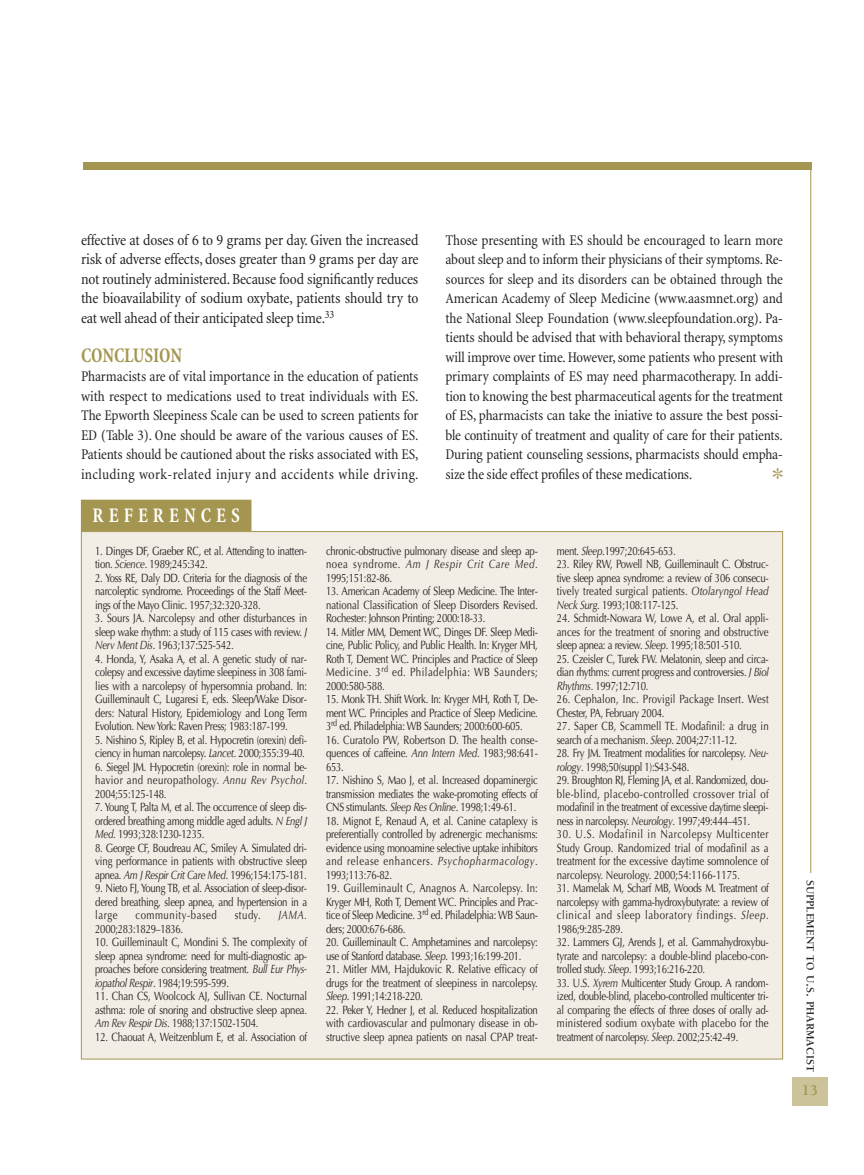
<style>
.page{position:relative;width:864px;height:1175px;background:#fff}
.page>*{position:absolute;margin:0;border:0;box-sizing:border-box;transform-origin:0 0}
.t1{font:700 condensed 21px "Minion";letter-spacing:.27em;color:#fff;scale:.9 1}
.t2{font:700 condensed 21px "Minion";letter-spacing:-.01em;color:#a49650;scale:.9 1}
.t3{font:condensed 15.75px/19.5px "Minion";letter-spacing:-.01em;color:#231f1f;text-align:justify}
.t4{font:condensed 15px/19.5px "Minion";letter-spacing:.005em;color:#231f1f;text-align:justify}
.t5{font:700 15px "Berkeley";color:#a49650}
.t6{font:15px "Monotype Sorts";color:#a49650}
.t7{font:12px/13.5px "Optima";letter-spacing:-.03em;color:#231f1f;text-align:justify;scale:.8 1}
.t8{font:12px/13.5px "Optima";letter-spacing:.01em;color:#231f1f;scale:.8 1}
.t9{font:12px/13.5px "Optima";letter-spacing:.02em;color:#231f1f;scale:.8 1}
.t10{font:12px "Optima";letter-spacing:.055em;color:#231f1f;scale:.8 1}
.t11{font:italic 12px "Optima";color:#231f1f;scale:.8 1}
.t12{font:700 11.25px "Berkeley";color:#231f1f}
.s1{font-style:italic}
.s2{font-size:15px}
</style>
<div class="page">
<div style="left:792px;top:1077px;width:36px;height:29px;background:#cdc39b"></div>
<hr style="left:810px;top:169px;width:1px;height:704px;background:#a49650">
<div style="left:83px;top:162px;width:728px;height:8px;background:#a49650"></div>
<div style="left:81px;top:500px;width:170px;height:31px;background:#a49650"></div>
<div style="left:81px;top:531px;width:702px;height:528px;background:#f2eee6"></div>
<p class="t3" style="left:81px;top:231px;width:339px">effective at doses of 6 to 9 grams per day. Given the increased risk of adverse effects, doses greater than 9 grams per day are not routinely administered. Because food significantly reduces the bioavailability of sodium oxybate, patients should try to eat well ahead of their anticipated sleep time.<sup>33</sup></p>
<h1 class="t2" style="left:81px;top:347px;width:114px">CONCLUSION</h1>
<p class="t4" style="left:81px;top:368px;width:339px">Pharmacists are of vital importance in the education of patients with respect to medications used to treat individuals with ES.<br>The Epworth Sleepiness Scale can be used to screen patients for ED (Table 3). One should be aware of the various causes of ES.<br>Patients should be cautioned about the risks associated with ES, including work-related injury and accidents while driving.</p>
<p class="t4" style="left:446px;top:231px;width:339px">Those presenting with ES should be encouraged to learn more about sleep and to inform their physicians of their symptoms. Re&shy;sources for sleep and its disorders can be obtained through the American Academy of Sleep Medicine (www.aasmnet.org) and the National Sleep Foundation (www.sleepfoundation.org). Pa&shy;tients should be advised that with behavioral therapy, symptoms will improve over time. However, some patients who present with primary complaints of ES may need pharmacotherapy. In addi&shy;tion to knowing the best pharmaceutical agents for the treatment of ES, pharmacists can take the iniative to assure the best possi&shy;ble continuity of treatment and quality of care for their patients.<br>During patient counseling sessions, pharmacists should empha&shy;size the side effect profiles of these medications.</p>
<p class="t6" style="left:772px;top:466px;width:12px">✼</p>
<h1 class="t1" style="left:93px;top:507px;width:165px">REFERENCES</h1>
<p class="t7" style="left:95px;top:545px;width:266px">1. Dinges DF, Graeber RC, et al. Attending to inatten&shy;tion. <span class="s1">Science</span>. 1989;245:342.</p>
<p class="t7" style="left:95px;top:572px;width:266px">2. Yoss RE, Daly DD. Criteria for the diagnosis of the narcoleptic syndrome. Proceedings of the Staff Meet&shy;ings of the Mayo Clinic. 1957;32:320-328.</p>
<p class="t7" style="left:95px;top:612px;width:266px">3. Sours JA. Narcolepsy and other disturbances in sleep wake rhythm: a study of 115 cases with review. <span class="s1">J Nerv Ment Dis</span>. 1963;137:525-542.</p>
<p class="t7" style="left:95px;top:653px;width:266px">4. Honda, Y, Asaka A, et al. A genetic study of nar&shy;colepsy and excessive daytime sleepiness in 308 fami&shy;lies with a narcolepsy of hypersomnia proband. In:<br>Guilleminault C, Lugaresi E, eds. Sleep/Wake Disor&shy;ders: Natural History, Epidemiology and Long Term Evolution. New York: Raven Press; 1983:187-199.</p>
<p class="t7" style="left:95px;top:734px;width:266px">5. Nishino S, Ripley B, et al. Hypocretin (orexin) defi&shy;ciency in human narcolepsy. <span class="s1">Lancet</span>. 2000;355:39-40.</p>
<p class="t7" style="left:95px;top:761px;width:266px">6. Siegel JM. Hypocretin (orexin): role in normal be&shy;havior and neuropathology. <span class="s1">Annu Rev Psychol</span>.<br>2004;55:125-148.</p>
<p class="t7" style="left:95px;top:801px;width:266px">7. Young T, Palta M, et al. The occurrence of sleep dis&shy;ordered breathing among middle aged adults. <span class="s1">N Engl J Med</span>. 1993;328:1230-1235.</p>
<p class="t7" style="left:95px;top:842px;width:266px">8. George CF, Boudreau AC, Smiley A. Simulated dri&shy;ving performance in patients with obstructive sleep apnea. <span class="s1">Am J Respir Crit Care Med</span>. 1996;154:175-181.</p>
<p class="t7" style="left:95px;top:882px;width:266px">9. Nieto FJ, Young TB, et al. Association of sleep-disor&shy;dered breathing, sleep apnea, and hypertension in a large</p>
<p class="t10" style="left:135px;top:910px;width:104px">community-based</p>
<p class="t7" style="left:235px;top:909px;width:34px">study.</p>
<p class="t11" style="left:278px;top:910px;width:37px">JAMA.</p>
<p class="t7" style="left:95px;top:923px;width:112px">2000;283:1829–1836.</p>
<p class="t7" style="left:95px;top:936px;width:266px">10. Guilleminault C, Mondini S. The complexity of sleep apnea syndrome: need for multi-diagnostic ap&shy;proaches before considering treatment. <span class="s1">Bull Eur Phys&shy;iopathol Respir</span>. 1984;19:595-599.</p>
<p class="t7" style="left:95px;top:990px;width:266px">11. Chan CS, Woolcock AJ, Sullivan CE. Nocturnal asthma: role of snoring and obstructive sleep apnea.<br><span class="s1">Am Rev Respir Dis</span>. 1988;137:1502-1504.</p>
<p class="t7" style="left:95px;top:1031px;width:266px">12. Chaouat A, Weitzenblum E, et al. Association of</p>
<p class="t7" style="left:326px;top:545px;width:266px">chronic-obstructive pulmonary disease and sleep ap&shy;noea syndrome. <span class="s1">Am J Respir Crit Care Med</span>.<br>1995;151:82-86.</p>
<p class="t7" style="left:326px;top:585px;width:266px">13. American Academy of Sleep Medicine. The Inter&shy;national Classification of Sleep Disorders Revised.<br>Rochester: Johnson Printing; 2000:18-33.</p>
<p class="t7" style="left:326px;top:626px;width:266px">14. Mitler MM, Dement WC, Dinges DF. Sleep Medi&shy;cine, Public Policy, and Public Health. In: Kryger MH, Roth T, Dement WC. Principles and Practice of Sleep Medicine. 3<sup>rd</sup> ed. Philadelphia: WB Saunders; 2000:580-588.</p>
<p class="t7" style="left:326px;top:693px;width:266px">15. Monk TH. Shift Work. In: Kryger MH, Roth T, De&shy;ment WC. Principles and Practice of Sleep Medicine.<br>3<sup>rd</sup> ed. Philadelphia: WB Saunders; 2000:600-605.</p>
<p class="t7" style="left:326px;top:734px;width:266px">16. Curatolo PW, Robertson D. The health conse&shy;quences of caffeine. <span class="s1">Ann Intern Med</span>. 1983;98:641- 653.</p>
<p class="t7" style="left:326px;top:774px;width:266px">17. Nishino S, Mao J, et al. Increased dopaminergic transmission mediates the wake-promoting effects of CNS stimulants. <span class="s1">Sleep Res Online</span>. 1998;1:49-61.</p>
<p class="t7" style="left:326px;top:815px;width:266px">18. Mignot E, Renaud A, et al. Canine cataplexy is preferentially controlled by adrenergic mechanisms: evidence using monoamine selective uptake inhibitors and release enhancers. <span class="s1">Psychopharmacology</span>.<br>1993;113:76-82.</p>
<p class="t7" style="left:326px;top:882px;width:266px">19. Guilleminault C, Anagnos A. Narcolepsy. In:<br>Kryger MH, Roth T, Dement WC. Principles and Prac&shy;tice of Sleep Medicine. 3<sup>rd</sup> ed. Philadelphia: WB Saun&shy;ders; 2000:676-686.</p>
<p class="t7" style="left:326px;top:936px;width:266px">20. Guilleminault C. Amphetamines and narcolepsy: use of Stanford database. <span class="s1">Sleep</span>. 1993;16:199-201.</p>
<p class="t7" style="left:326px;top:963px;width:266px">21. Mitler MM, Hajdukovic R. Relative efficacy of drugs for the treatment of sleepiness in narcolepsy.<br><span class="s1">Sleep</span>. 1991;14:218-220.</p>
<p class="t7" style="left:326px;top:1004px;width:266px">22. Peker Y, Hedner J, et al. Reduced hospitalization with cardiovascular and pulmonary disease in ob&shy;structive sleep apnea patients on nasal CPAP treat-</p>
<p class="t7" style="left:557px;top:545px;width:150px">ment. <span class="s1">Sleep</span>.1997;20:645-653.</p>
<p class="t7" style="left:557px;top:558px;width:266px">23. Riley RW, Powell NB, Guilleminault C. Obstruc&shy;tive sleep apnea syndrome: a review of 306 consecu&shy;tively treated surgical patients. <span class="s1">Otolaryngol Head Neck Surg</span>. 1993;108:117-125.</p>
<p class="t7" style="left:557px;top:612px;width:266px">24. Schmidt-Nowara W, Lowe A, et al. Oral appli&shy;ances for the treatment of snoring and obstructive sleep apnea: a review. <span class="s1">Sleep</span>. 1995;18:501-510.</p>
<p class="t7" style="left:557px;top:653px;width:266px">25. Czeisler C, Turek FW. Melatonin, sleep and circa&shy;dian rhythms: current progress and controversies. <span class="s1">J Biol Rhythms</span>. 1997;12:710.</p>
<p class="t9" style="left:557px;top:693px;width:266px">26. Cephalon, Inc. Provigil Package Insert. West<br>Chester, PA, February 2004.</p>
<p class="t8" style="left:557px;top:720px;width:266px">27. Saper CB, Scammell TE. Modafinil: a drug in search of a mechanism. <span class="s1">Sleep</span>. 2004;27:11-12.</p>
<p class="t7" style="left:557px;top:747px;width:266px">28. Fry JM. Treatment modalities for narcolepsy. <span class="s1">Neu&shy;rology</span>. 1998;50(suppl 1):S43-S48.</p>
<p class="t7" style="left:557px;top:774px;width:266px">29. Broughton RJ, Fleming JA, et al. Randomized, dou&shy;ble-blind, placebo-controlled crossover trial of modafinil in the treatment of excessive daytime sleepi&shy;ness in narcolepsy. <span class="s1">Neurology</span>. 1997;49:444–451.</p>
<p class="t7" style="left:557px;top:828px;width:266px">30. U.S. Modafinil in Narcolepsy Multicenter Study Group. Randomized trial of modafinil as a treatment for the excessive daytime somnolence of narcolepsy. Neurology. 2000;54:1166-1175.</p>
<p class="t7" style="left:557px;top:882px;width:266px">31. Mamelak M, Scharf MB, Woods M. Treatment of narcolepsy with gamma-hydroxybutyrate: a review of clinical and sleep laboratory findings. <span class="s1">Sleep</span>.<br>1986;9:285-289.</p>
<p class="t7" style="left:557px;top:936px;width:266px">32. Lammers GJ, Arends J, et al. Gammahydroxybu&shy;tyrate and narcolepsy: a double-blind placebo-con&shy;trolled study. <span class="s1">Sleep</span>. 1993;16:216-220.</p>
<p class="t7" style="left:557px;top:977px;width:266px">33. U.S. <span class="s1">Xyrem</span> Multicenter Study Group. A random&shy;ized, double-blind, placebo-controlled multicenter tri&shy;al comparing the effects of three doses of orally ad&shy;ministered sodium oxybate with placebo for the treatment of narcolepsy. <span class="s1">Sleep</span>. 2002;25:42-49.</p>
<p class="t12" style="left:815px;top:879px;width:194px;rotate:90deg">SUPPLEMENT TO U<span class="s2">.</span>S<span class="s2">.</span> PHARMACIST</p>
<p class="t5" style="left:802px;top:1084px;width:18px">13</p>
</div>
